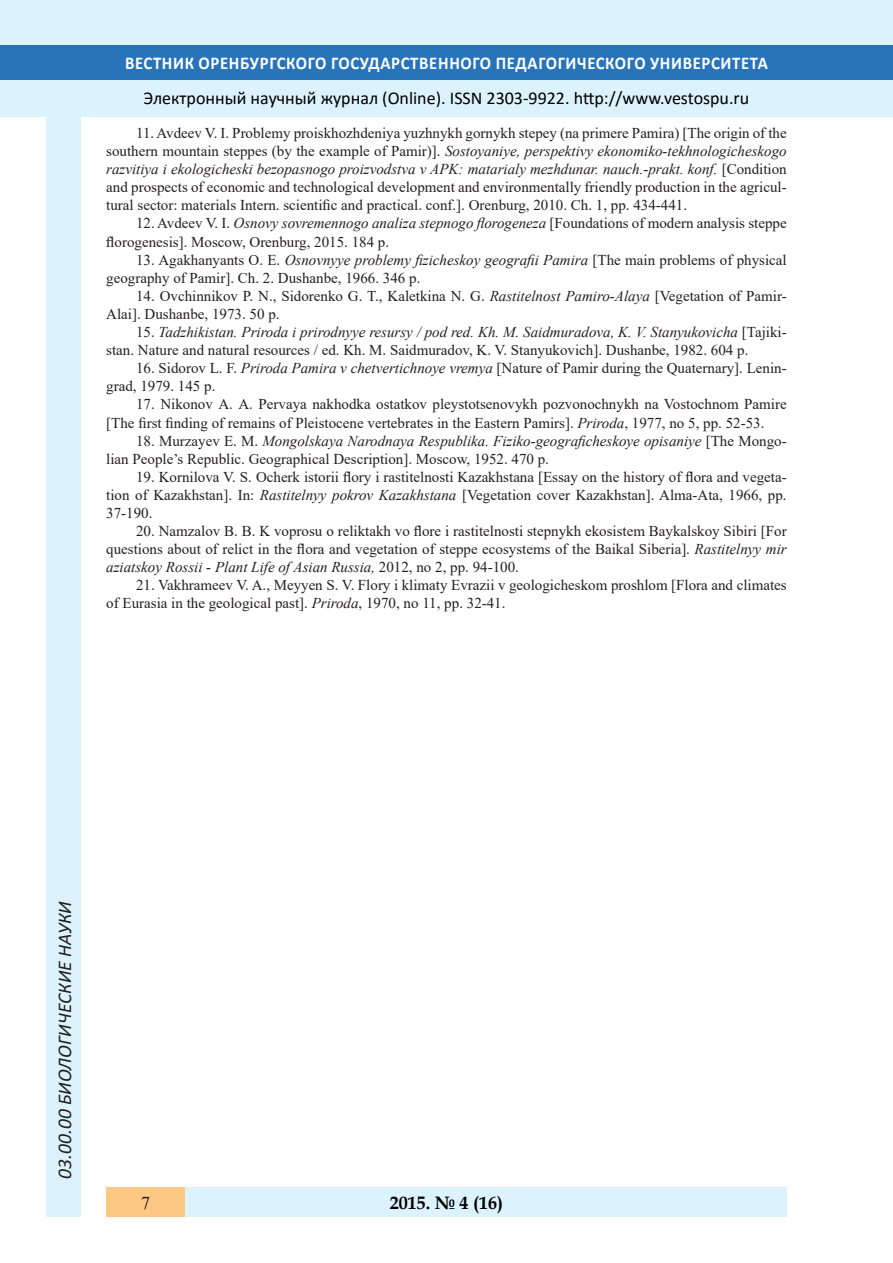
<style>
.page{position:relative;width:893px;height:1263px;background:#fff}
.page>*{position:absolute;margin:0;border:0;box-sizing:border-box;transform-origin:0 0}
.t1{font:italic 19.5px "Calibri";color:#231f20}
.t2{font:18px "Calibri";color:#000}
.t3{font:700 18px "Calibri";letter-spacing:.04em;color:#fff;scale:.93 1}
.t4{font:700 18px "Book Antiqua";color:#000}
.t5{font:18px "Times New Roman";color:#231f20}
.литература{font:15px/18.1px "Times New Roman";color:#231f20}
.s1{font-style:italic}
</style>
<div class="page">
<div style="left:0;top:0;width:893px;height:116px;background:#dcf2fc"></div>
<div style="left:0;top:45px;width:893px;height:34px;background:#2873ba"></div>
<div style="left:47px;top:116px;width:34px;height:1101px;background:#dcf2fc"></div>
<div style="left:106px;top:1188px;width:681px;height:29px;background:#dcf2fc"></div>
<div style="left:106px;top:1188px;width:79px;height:29px;background:#fdc784"></div>
<p class="t3" style="left:125px;top:50px;width:693px">ВЕСТНИК ОРЕНБУРГСКОГО ГОСУДАРСТВЕННОГО ПЕДАГОГИЧЕСКОГО УНИВЕРСИТЕТА</p>
<p class="t2" style="left:144px;top:85px;width:607px">Электронный научный журнал (Online). ISSN 2303-9922. http://www.vestospu.ru</p>
<p class="литература" style="left:106px;top:123px;width:682px;text-align:justify;text-indent:30px">11. Avdeev V. I. Problemy proiskhozhdeniya yuzhnykh gornykh stepey (na primere Pamira) [The origin of the southern mountain steppes (by the example of Pamir)]. <span class="s1">Sostoyaniye, perspektivy ekonomiko-tekhnologicheskogo razvitiya i ekologicheski bezopasnogo proizvodstva v APK: matarialy mezhdunar. nauch.-prakt. konf.</span> [Condition and prospects of economic and technological development and environmentally friendly production in the agricul&shy;tural sector: materials Intern. scientific and practical. conf.]. Orenburg, 2010. Ch. 1, pp. 434-441.</p>
<p class="литература" style="left:106px;top:214px;width:682px;text-indent:30px">12. Avdeev V. I. <span class="s1">Osnovy sovremennogo analiza stepnogo florogeneza</span> [Foundations of modern analysis steppe florogenesis]. Moscow, Orenburg, 2015. 184 p.</p>
<p class="литература" style="left:106px;top:250px;width:682px;text-indent:30px">13. Agakhanyants O. E. <span class="s1">Osnovnyye problemy fizicheskoy geografii Pamira</span> [The main problems of physical geography of Pamir]. Ch. 2. Dushanbe, 1966. 346 p.</p>
<p class="литература" style="left:106px;top:286px;width:682px;text-indent:30px">14. Ovchinnikov P. N., Sidorenko G. T., Kaletkina N. G. <span class="s1">Rastitelnost Pamiro-Alaya</span> [Vegetation of Pamir-<br>Alai]. Dushanbe, 1973. 50 p.</p>
<p class="литература" style="left:106px;top:322px;width:682px;text-indent:30px">15. <span class="s1">Tadzhikistan. Priroda i prirodnyye resursy / pod red. Kh. M. Saidmuradova, K. V. Stanyukovicha</span> [Tajiki&shy;stan. Nature and natural resources / ed. Kh. M. Saidmuradov, K. V. Stanyukovich]. Dushanbe, 1982. 604 p.</p>
<p class="литература" style="left:106px;top:359px;width:682px;text-indent:30px">16. Sidorov L. F. <span class="s1">Priroda Pamira v chetvertichnoye vremya</span> [Nature of Pamir during the Quaternary]. Lenin&shy;grad, 1979. 145 p.</p>
<p class="литература" style="left:106px;top:395px;width:682px;text-indent:30px">17. Nikonov А. А. Pervaya nakhodka ostatkov pleystotsenovykh pozvonochnykh na Vostochnom Pamire [The first finding of remains of Pleistocene vertebrates in the Eastern Pamirs]. <span class="s1">Priroda</span>, 1977, no 5, pp. 52-53.</p>
<p class="литература" style="left:106px;top:431px;width:682px;text-indent:30px">18. Murzayev E. M. <span class="s1">Mongolskaya Narodnaya Respublika. Fiziko-geograficheskoye opisaniye</span> [The Mongo&shy;lian People’s Republic. Geographical Description]. Moscow, 1952. 470 p.</p>
<p class="литература" style="left:106px;top:467px;width:682px;text-align:justify;text-indent:30px">19. Kornilova V. S. Ocherk istorii flory i rastitelnosti Kazakhstana [Essay on the history of flora and vegeta&shy;tion of Kazakhstan]. In: <span class="s1">Rastitelnyy pokrov Kazakhstana</span> [Vegetation cover Kazakhstan]. Alma-Ata, 1966, pp.<br>37-190.</p>
<p class="литература" style="left:106px;top:521px;width:682px;text-align:justify;text-indent:30px">20. Namzalov B. B. K voprosu o reliktakh vo flore i rastitelnosti stepnykh ekosistem Baykalskoy Sibiri [For questions about of relict in the flora and vegetation of steppe ecosystems of the Baikal Siberia]. <span class="s1">Rastitelnyy mir aziatskoy Rossii - Plant Life of Asian Russia,</span> 2012, no 2, pp. 94-100.</p>
<p class="литература" style="left:106px;top:576px;width:682px;text-indent:30px">21. Vakhrameev V. A., Meyyen S. V. Flory i klimaty Evrazii v geologicheskom proshlom [Flora and climates of Eurasia in the geological past]. <span class="s1">Priroda</span>, 1970, no 11, pp. 32-41.</p>
<h1 class="t1" style="left:51px;top:1179px;width:279px;rotate:-90deg">03.00.00 БИОЛОГИЧЕСКИЕ НАУКИ</h1>
<p class="t5" style="left:141px;top:1190px;width:10px">7</p>
<p class="t4" style="left:390px;top:1190px;width:115px">2015. № 4 (16)</p>
</div>
